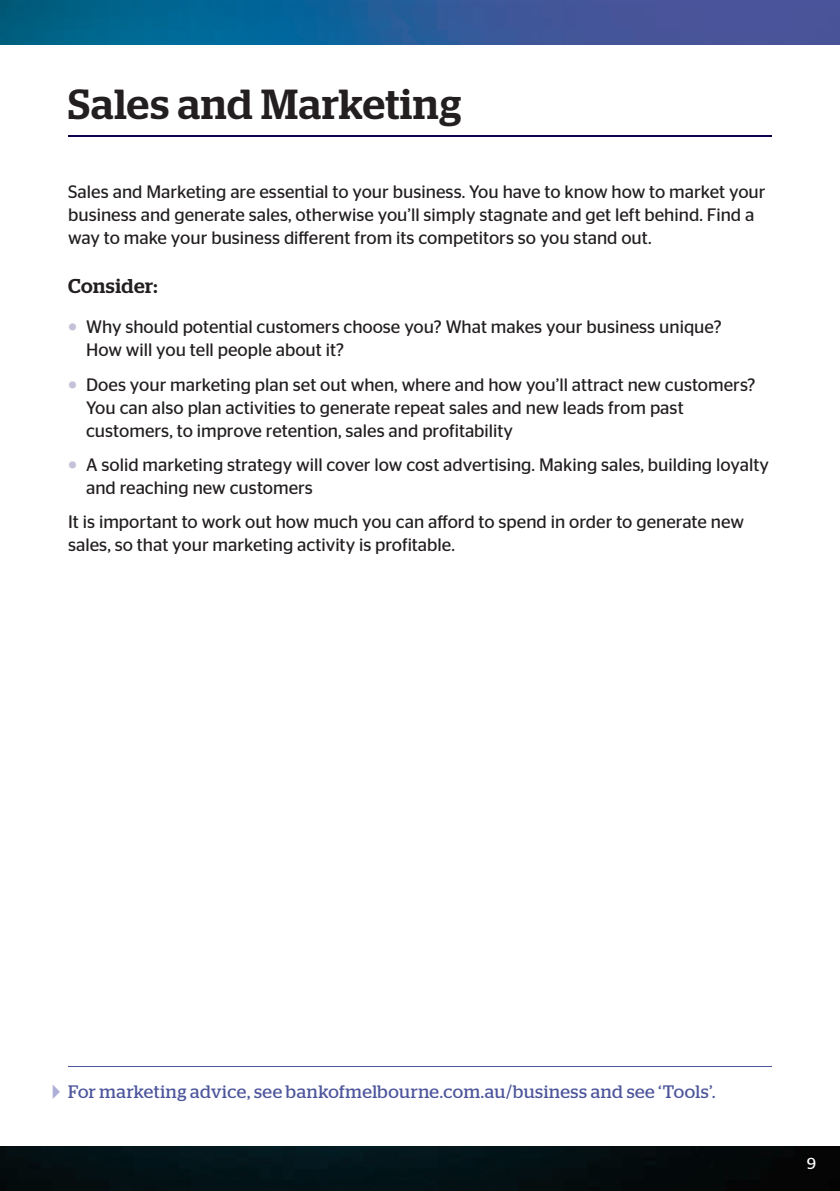
<style>
.page{position:relative;width:840px;height:1191px;background:#fff}
.page>*{position:absolute;margin:0;border:0;box-sizing:border-box;transform-origin:0 0}
.t1{font:500 42px "Stag";letter-spacing:.02em;color:#231f20}
.t2{font:500 20px "Stag";letter-spacing:.025em;color:#231f20}
.t3{font:18px/23px "Stag Sans";color:#231f20}
.t4{font:18px "Stag";letter-spacing:.03em;color:#4c559b}
.t5{font:16px "Stag Sans";color:#fff}
.s1{font-size:28px;color:#c3c2d8}
</style>
<div class="page">
<img style="left:0;top:0;width:839px;height:1191px">
<div style="left:0;top:45px;width:839px;height:1100px;background:#fff"></div>
<hr style="left:68px;top:136px;width:703px;height:1px;background:#0a024e">
<hr style="left:68px;top:1066px;width:703px;height:1px;background:#4c559b">
<h1 class="t1" style="left:68px;top:79px;width:394px">Sales and Marketing</h1>
<p class="t3" style="left:68px;top:180px;width:698px">Sales and Marketing are essential to your business. You have to know how to market your business and generate sales, otherwise you’ll simply stagnate and get left behind. Find a way to make your business different from its competitors so you stand out.</p>
<p class="t2" style="left:68px;top:274px;width:91px">Consider:</p>
<p class="t3" style="left:86px;top:315px;width:636px;text-indent:-18px"><span class="s1">•</span> Why should potential customers choose you? What makes your business unique?<br>How will you tell people about it?</p>
<p class="t3" style="left:86px;top:372px;width:670px;text-indent:-18px"><span class="s1">•</span> Does your marketing plan set out when, where and how you’ll attract new customers?<br>You can also plan activities to generate repeat sales and new leads from past customers, to improve retention, sales and profitability</p>
<p class="t3" style="left:86px;top:453px;width:684px;text-indent:-18px"><span class="s1">•</span> A solid marketing strategy will cover low cost advertising. Making sales, building loyalty and reaching new customers</p>
<p class="t3" style="left:68px;top:510px;width:677px">It is important to work out how much you can afford to spend in order to generate new sales, so that your marketing activity is profitable.</p>
<p class="t4" style="left:68px;top:1081px;width:648px">For marketing advice, see bankofmelbourne.com.au/business and see ‘Tools’.</p>
<p class="t5" style="left:806px;top:1154px;width:11px">9</p>
</div>
